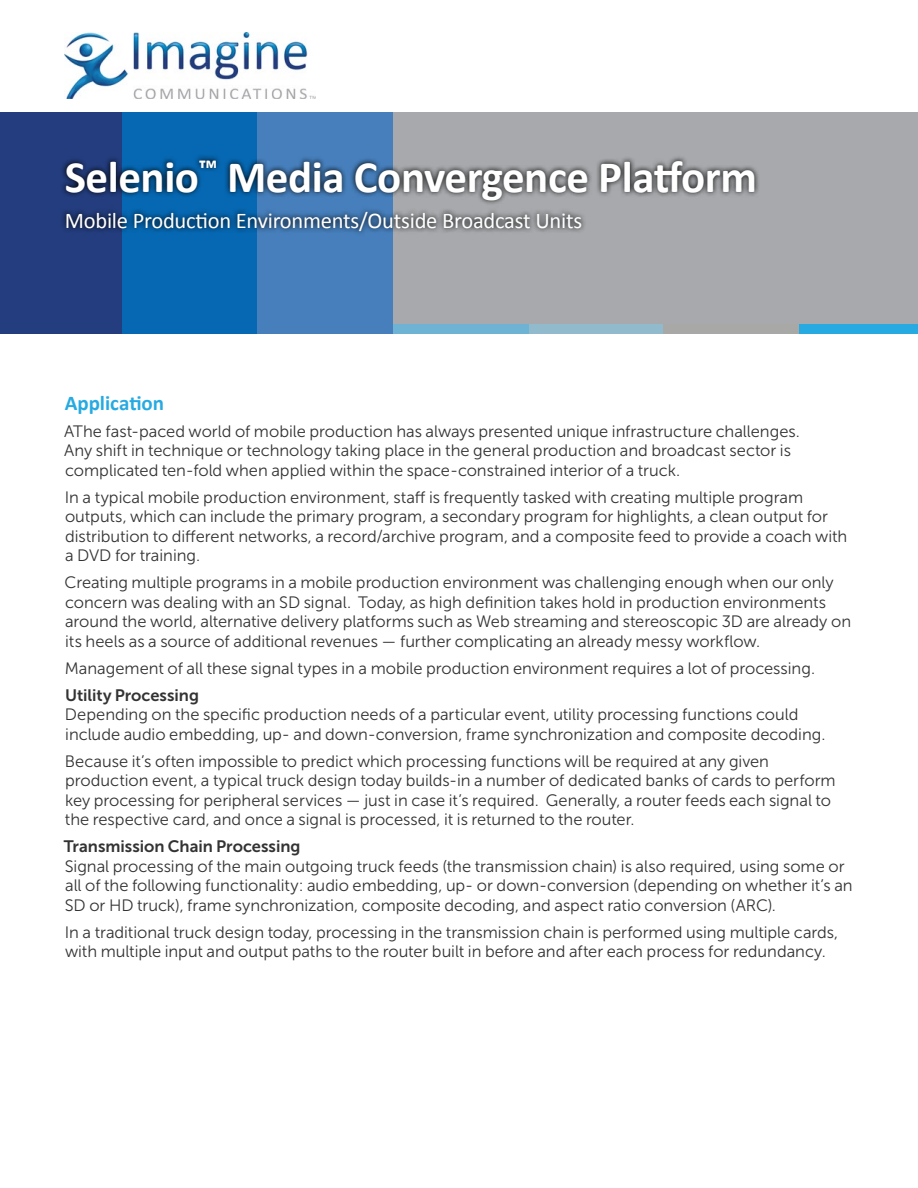
<style>
.page{position:relative;width:918px;height:1188px;background:#fff}
.page>*{position:absolute;margin:0;border:0;box-sizing:border-box;transform-origin:0 0}
.t1{font:700 45px "Calibri";letter-spacing:-.01em;color:#fff}
.t2{font:22.5px "Calibri";letter-spacing:-.01em;color:#fff}
.t3{font:700 21px "Calibri";color:#27aae1}
.t4{font:16.5px/19.5px "Museo Sans 300";color:#333334}
.t5{font:16.5px "Museo Sans 700";color:#333334}
</style>
<div class="page">
<div style="left:0;top:112px;width:918px;height:214px;background:#a7a9ac"></div>
<div style="left:0;top:112px;width:122px;height:222px;background:#233d7e"></div>
<div style="left:122px;top:112px;width:135px;height:222px;background:#0668b3"></div>
<div style="left:528px;top:324px;width:136px;height:10px;background:#91bacd"></div>
<div style="left:664px;top:324px;width:135px;height:10px;background:#a8a8a7"></div>
<div style="left:799px;top:324px;width:119px;height:10px;background:#27aae1"></div>
<div style="left:393px;top:324px;width:135px;height:10px;background:#6eb3d3"></div>
<div style="left:257px;top:112px;width:136px;height:222px;background:#467fbc"></div>
<svg style="left:62px;top:155px;width:697px;height:78px"></svg>
<img style="left:65px;top:33px;width:251px;height:65px">
<h1 class="t1" style="left:65px;top:148px;width:694px">Selenio<sup>™</sup> Media Convergence Platform</h1>
<h2 class="t2" style="left:65px;top:206px;width:519px">Mobile Production Environments/Outside Broadcast Units</h2>
<p class="t3" style="left:65px;top:390px;width:101px">Application</p>
<p class="t4" style="left:64px;top:422px;width:737px">AThe fast-paced world of mobile production has always presented unique infrastructure challenges.<br>Any shift in technique or technology taking place in the general production and broadcast sector is complicated ten-fold when applied within the space-constrained interior of a truck.</p>
<p class="t4" style="left:65px;top:488px;width:784px">In a typical mobile production environment, staff is frequently tasked with creating multiple program outputs, which can include the primary program, a secondary program for highlights, a clean output for distribution to different networks, a record/archive program, and a composite feed to provide a coach with a DVD for training.</p>
<p class="t4" style="left:65px;top:573px;width:788px">Creating multiple programs in a mobile production environment was challenging enough when our only concern was dealing with an SD signal. Today, as high definition takes hold in production environments around the world, alternative delivery platforms such as Web streaming and stereoscopic 3D are already on its heels as a source of additional revenues — further complicating an already messy workflow.</p>
<p class="t4" style="left:65px;top:659px;width:752px">Management of all these signal types in a mobile production environment requires a lot of processing.</p>
<p class="t5" style="left:65px;top:686px;width:135px">Utility Processing</p>
<p class="t4" style="left:65px;top:705px;width:762px">Depending on the specific production needs of a particular event, utility processing functions could include audio embedding, up- and down-conversion, frame synchronization and composite decoding.</p>
<p class="t4" style="left:65px;top:752px;width:772px">Because it’s often impossible to predict which processing functions will be required at any given production event, a typical truck design today builds-in a number of dedicated banks of cards to perform key processing for peripheral services — just in case it’s required. Generally, a router feeds each signal to the respective card, and once a signal is processed, it is returned to the router.</p>
<p class="t5" style="left:64px;top:838px;width:238px">Transmission Chain Processing</p>
<p class="t4" style="left:65px;top:857px;width:789px">Signal processing of the main outgoing truck feeds (the transmission chain) is also required, using some or all of the following functionality: audio embedding, up- or down-conversion (depending on whether it’s an<br>SD or HD truck), frame synchronization, composite decoding, and aspect ratio conversion (ARC).</p>
<p class="t4" style="left:65px;top:923px;width:775px">In a traditional truck design today, processing in the transmission chain is performed using multiple cards, with multiple input and output paths to the router built in before and after each process for redundancy.</p>
</div>
